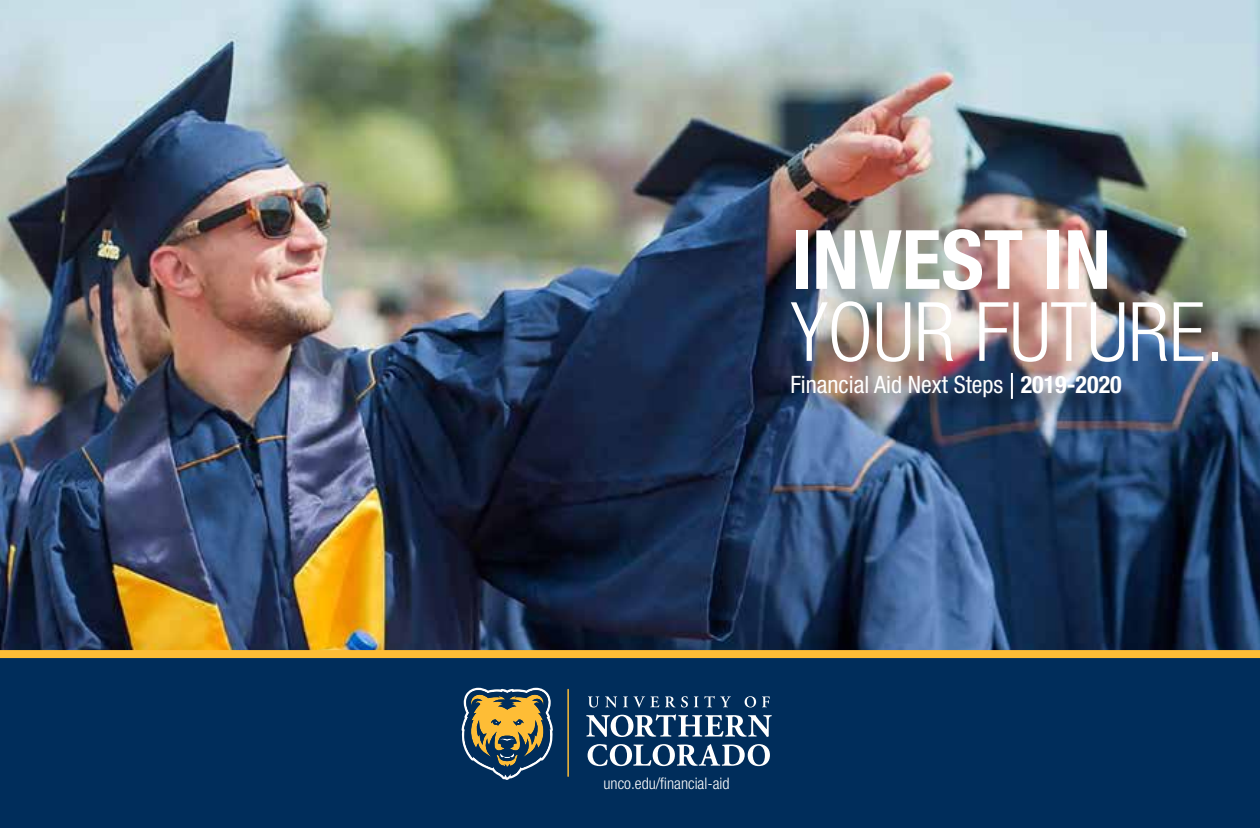
<style>
.page{position:relative;width:1260px;height:828px;background:#fff}
.page>*{position:absolute;margin:0;border:0;box-sizing:border-box;transform-origin:0 0}
.t1{font:300 condensed 82px "Helvetica Neue LT Std";color:#fff}
.t2{font:700 condensed 82px "Helvetica Neue LT Std";color:#fff}
.t3{font:condensed 24px "Helvetica Neue LT Std";color:#fff}
.t4{font:300 condensed 16px "Helvetica Neue LT Std";color:#fff}
.s1{font-weight:700}
</style>
<div class="page">
<img style="left:0;top:0;width:1260px;height:650px">
<div style="left:795px;top:379px;width:351px;height:42px;background:#000;opacity:.43"></div>
<div style="left:0;top:653px;width:1260px;height:175px;background:#002d5b"></div>
<svg style="left:586px;top:714px;width:186px;height:23px"></svg>
<svg style="left:588px;top:696px;width:11px;height:12px"></svg>
<svg style="left:605px;top:696px;width:12px;height:12px"></svg>
<svg style="left:623px;top:696px;width:36px;height:12px"></svg>
<svg style="left:665px;top:696px;width:23px;height:12px"></svg>
<svg style="left:694px;top:696px;width:4px;height:11px"></svg>
<svg style="left:704px;top:696px;width:27px;height:11px"></svg>
<svg style="left:745px;top:696px;width:11px;height:12px"></svg>
<svg style="left:762px;top:696px;width:8px;height:11px"></svg>
<svg style="left:588px;top:744px;width:182px;height:22px"></svg>
<hr style="left:567px;top:689px;width:2px;height:88px;background:#febd36">
<svg style="left:462px;top:688px;width:91px;height:92px"></svg>
<div style="left:0;top:650px;width:1260px;height:8px;background:#febd36"></div>
<hr style="left:1011px;top:373px;width:2px;height:26px;background:#fff">
<h1 class="t2" style="left:791px;top:210px;width:322px">INVEST IN</h1>
<h1 class="t1" style="left:791px;top:285px;width:436px">YOUR FUTURE.</h1>
<p class="t3" style="left:791px;top:371px;width:333px">Financial Aid Next Steps <span class="s1">2019-2020</span></p>
<p class="t4" style="left:603px;top:775px;width:128px">unco.edu/financial-aid</p>
</div>
